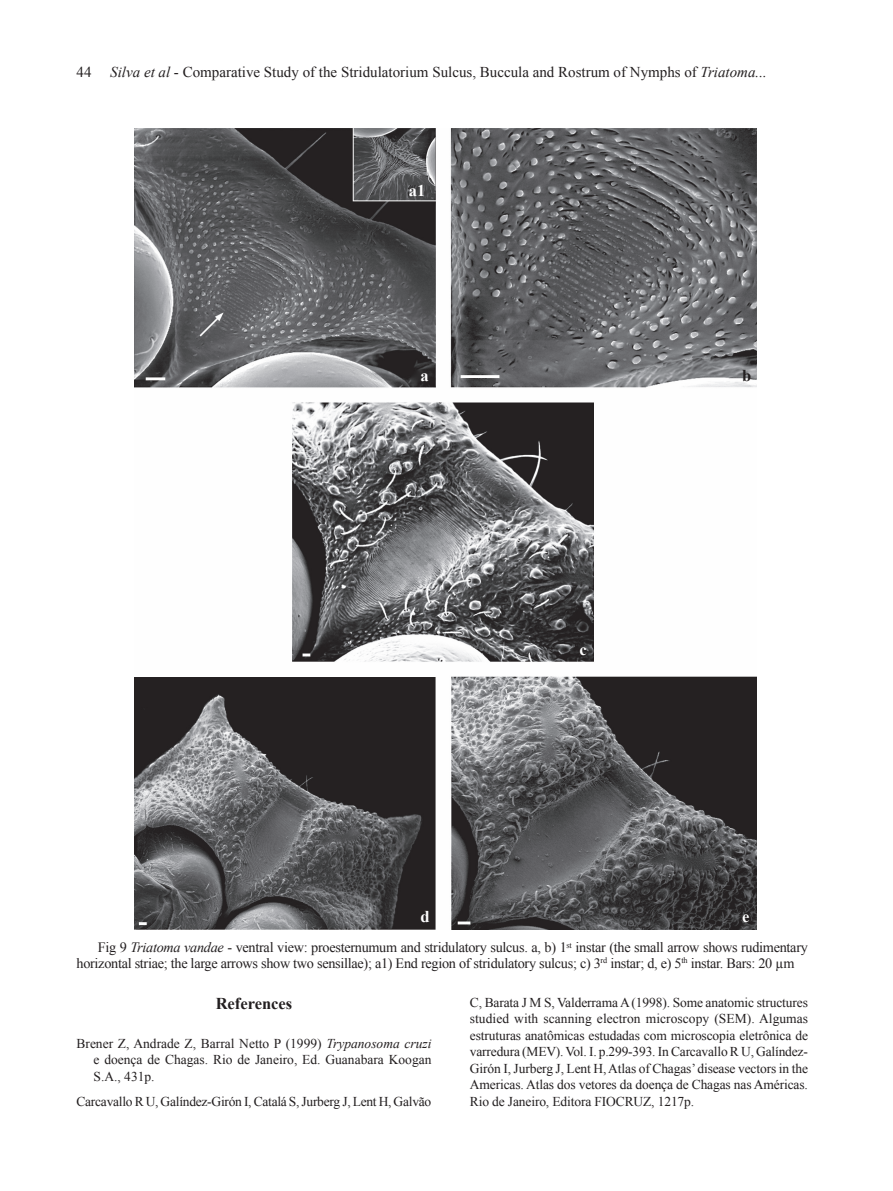
<style>
.page{position:relative;width:893px;height:1191px;background:#fff}
.page>*{position:absolute;margin:0;border:0;box-sizing:border-box;transform-origin:0 0}
.t1{font:700 16.5px "Times New Roman";color:#231f20}
.t2{font:700 16.5px "Times New Roman";color:#fff}
.t3{font:15px "Times New Roman";color:#231f20}
.t4{font:14.25px/15.8px "Times New Roman";letter-spacing:-.02em;color:#231f20}
.t5{font:13.5px/16.5px "Times New Roman";letter-spacing:-.01em;color:#231f20;text-align:justify}
.s1{font-style:italic}
</style>
<div class="page">
<img style="left:135px;top:128px;width:622px;height:801px">
<p class="t3" style="left:76px;top:62px;width:16px">44</p>
<p class="t3" style="left:110px;top:62px;width:658px"><span class="s1">Silva et al</span> - Comparative Study of the Stridulatorium Sulcus, Buccula and Rostrum of Nymphs of <span class="s1">Triatoma...</span></p>
<p class="t2" style="left:409px;top:179px;width:18px">a1</p>
<p class="t2" style="left:420px;top:364px;width:10px">a</p>
<p class="t2" style="left:420px;top:905px;width:11px">d</p>
<p class="t2" style="left:579px;top:638px;width:9px">c</p>
<p class="t1" style="left:742px;top:364px;width:11px">b</p>
<p class="t2" style="left:742px;top:905px;width:9px">e</p>
<p class="t4" style="left:76px;top:939px;width:733px;text-indent:21px">Fig 9 <span class="s1">Triatoma vandae</span> - ventral view: proesternumum and stridulatory sulcus. a, b) 1<sup>st</sup> instar (the small arrow shows rudimentary horizontal striae; the large arrows show two sensillae); a1) End region of stridulatory sulcus; c) 3<sup>rd</sup> instar; d, e) 5<sup>th</sup> instar. Bars: 20 µm</p>
<p class="t5" style="left:470px;top:994px;width:340px">C, Barata J M S, Valderrama A (1998). Some anatomic structures studied with scanning electron microscopy (SEM). Algumas estruturas anatômicas estudadas com microscopia eletrônica de varredura (MEV). Vol. I. p.299-393. In Carcavallo R U, Galíndez-Girón I, Jurberg J, Lent H, Atlas of Chagas’ disease vectors in the Americas. Atlas dos vetores da doença de Chagas nas Américas.<br>Rio de Janeiro, Editora FIOCRUZ, 1217p.</p>
<p class="t1" style="left:216px;top:991px;width:78px">References</p>
<p class="t5" style="left:94px;top:1034px;width:340px;text-indent:-17px">Brener Z, Andrade Z, Barral Netto P (1999) <span class="s1">Trypanosoma cruzi </span>e doença de Chagas. Rio de Janeiro, Ed. Guanabara Koogan S.A., 431p.</p>
<p class="t5" style="left:77px;top:1092px;width:356px">Carcavallo R U, Galíndez-Girón I, Catalá S, Jurberg J, Lent H, Galvão</p>
</div>
